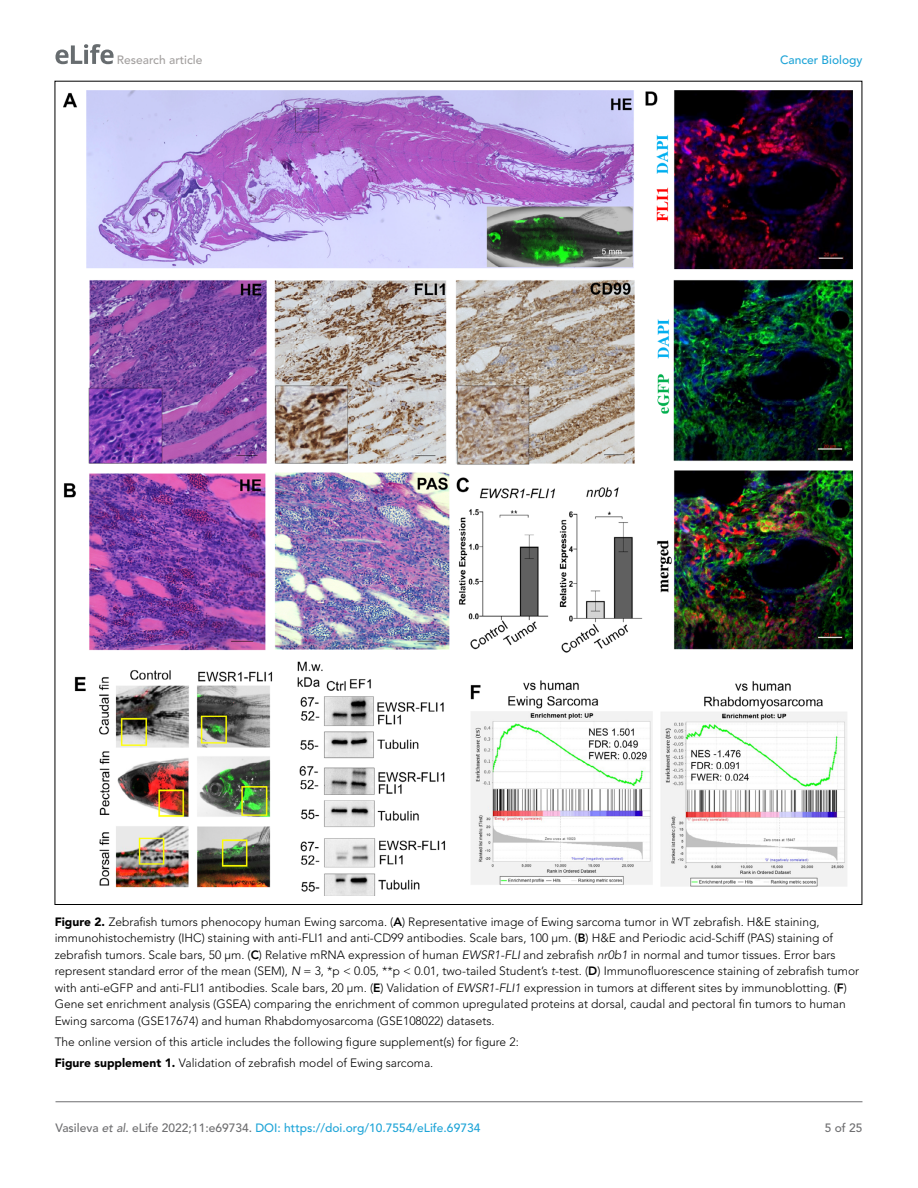
<style>
.page{position:relative;width:918px;height:1188px;background:#fff}
.page>*{position:absolute;margin:0;border:0;box-sizing:border-box;transform-origin:0 0}
.t1{font:300 12px/16.5px "Avenir LT Std";color:#000}
.t2{font:500 12px "Avenir LT Std";color:#1ea4d7}
.t3{font:500 12px "Avenir LT Std";color:#a3a09f}
.t4{font:500 12px "Avenir LT Std";color:#6e6e70}
.s1{font-weight:900}
.s2{font-weight:800}
.s3{font-style:italic}
.s4{color:#6e6e70}
.s5{font-style:italic;color:#6e6e70}
</style>
<div class="page">
<svg style="left:55px;top:44px;width:59px;height:20px"></svg>
<hr style="left:56px;top:1101px;width:806px;height:1px;background:#6e6e70">
<img style="left:64px;top:90px;width:789px;height:806px">
<p class="t3" style="left:117px;top:53px;width:87px">Research article</p>
<p class="t2" style="left:780px;top:53px;width:84px">Cancer Biology</p>
<p class="t1" style="left:55px;top:913px;width:806px"><span class="s1">Figure 2.</span> Zebrafish tumors phenocopy human Ewing sarcoma. (<span class="s2">A</span>) Representative image of Ewing sarcoma tumor in WT zebrafish. H&amp;E staining, immunohistochemistry (IHC) staining with anti-FLI1 and anti-CD99 antibodies. Scale bars, 100 μm. (<span class="s2">B</span>) H&amp;E and Periodic acid-Schiff (PAS) staining of zebrafish tumors. Scale bars, 50 μm. (<span class="s2">C</span>) Relative mRNA expression of human <span class="s3">EWSR1-FLI</span> and zebrafish <span class="s3">nr0b1</span> in normal and tumor tissues. Error bars represent standard error of the mean (SEM), <span class="s3">N</span> = 3, *p &lt; 0.05, **p &lt; 0.01, two-tailed Student’s <span class="s3">t</span>-test. (<span class="s2">D</span>) Immunofluorescence staining of zebrafish tumor with anti-eGFP and anti-FLI1 antibodies. Scale bars, 20 μm. (<span class="s2">E</span>) Validation of <span class="s3">EWSR1-FLI1</span> expression in tumors at different sites by immunoblotting. (<span class="s2">F</span>)<br>Gene set enrichment analysis (GSEA) comparing the enrichment of common upregulated proteins at dorsal, caudal and pectoral fin tumors to human Ewing sarcoma (GSE17674) and human Rhabdomyosarcoma (GSE108022) datasets.</p>
<p class="t1" style="left:55px;top:1031px;width:466px;line-height:21px">The online version of this article includes the following figure supplement(s) for figure 2:<br><span class="s1">Figure supplement 1.</span> Validation of zebrafish model of Ewing sarcoma.</p>
<p class="t2" style="left:56px;top:1121px;width:426px"><span class="s4">Vasileva</span> <span class="s5">et al</span><span class="s4">. eLife 2022;11:e69734.</span> DOI: https://doi.org/10.7554/eLife.69734</p>
<p class="t4" style="left:825px;top:1121px;width:39px">5 of 25</p>
</div>
